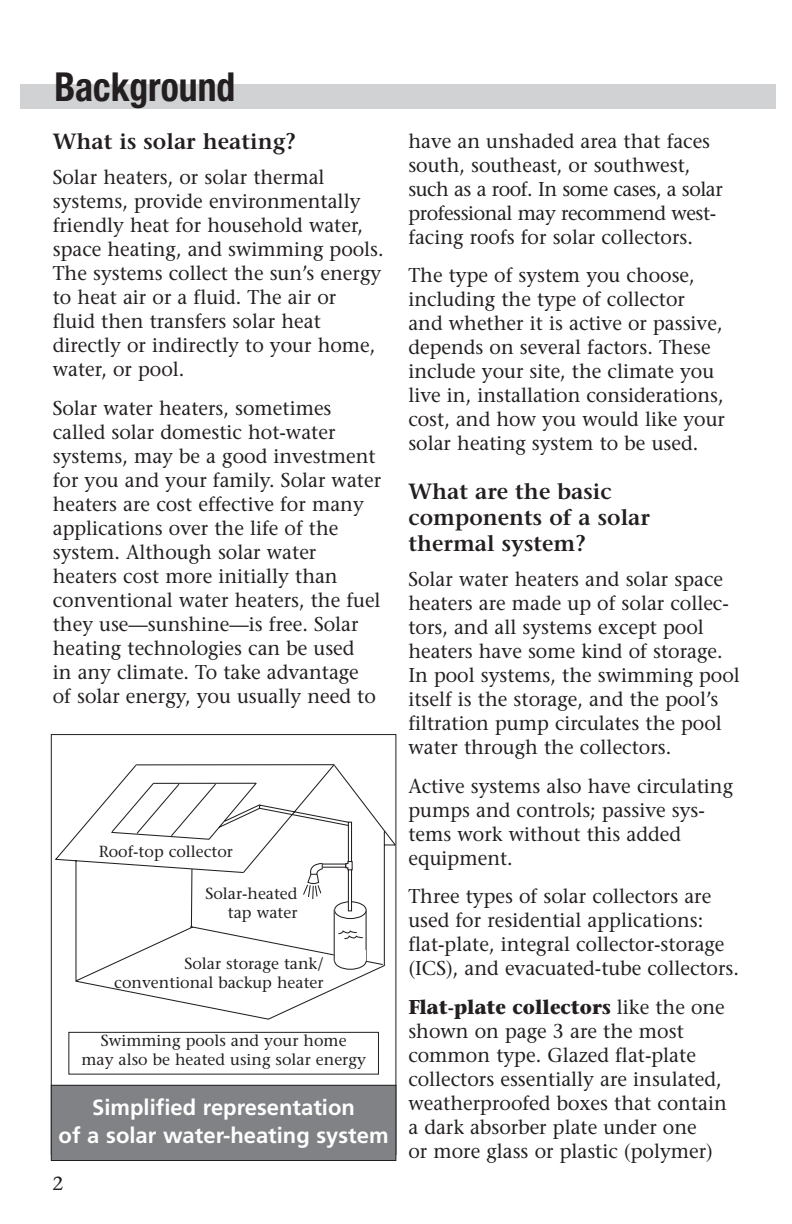
<style>
.page{position:relative;width:792px;height:1224px;background:#fff}
.page>*{position:absolute;margin:0;border:0;box-sizing:border-box;transform-origin:0 0}
.t1{font:700 condensed 40px "Helvetica Neue";color:#231f20;scale:.94 1}
.t2{font:600 22px/26.4px "Stone Serif";color:#231f20}
.t3{font:700 22px/28px "Frutiger";color:#fff;text-align:center}
.t4{font:20px/24px "Stone Serif";color:#231f20}
.t5{font:19px "Stone Serif";color:#231f20}
.t6{font:16px/19px "Stone Serif";color:#231f20;text-align:right}
.s1{font-weight:700}
</style>
<div class="page">
<div style="left:20px;top:85px;width:756px;height:24px;background:#d1d2d4"></div>
<svg style="left:55px;top:764px;width:339px;height:256px"></svg>
<hr style="left:366px;top:911px;width:1px;height:51px;background:#231f20">
<div style="left:335px;top:902px;width:31px;height:17px;background:#fff;border-radius:50%"></div>
<div style="left:334px;top:901px;width:33px;height:18px;border:1px solid #231f20;border-radius:50%"></div>
<div style="left:348px;top:822px;width:4px;height:89px;border:1px solid #231f20"></div>
<svg style="left:219px;top:764px;width:134px;height:136px"></svg>
<hr style="left:334px;top:910px;width:1px;height:51px;background:#231f20">
<svg style="left:334px;top:929px;width:33px;height:41px"></svg>
<div style="left:51px;top:1085px;width:345px;height:75px;background:#808285"></div>
<div style="left:51px;top:1085px;width:345px;height:76px;border:1px solid #231f20"></div>
<div style="left:69px;top:1032px;width:310px;height:42px;border:1px solid #231f20"></div>
<h1 class="t1" style="left:54px;top:72px;width:194px">Background</h1>
<p class="t2" style="left:53px;top:131px;width:245px">What is solar heating?</p>
<p class="t4" style="left:53px;top:167px;width:332px">Solar heaters, or solar thermal systems, provide environmentally friendly heat for household water, space heating, and swimming pools.<br>The systems collect the sun’s energy to heat air or a fluid. The air or<br>fluid then transfers solar heat directly or indirectly to your home, water, or pool.</p>
<p class="t4" style="left:53px;top:398px;width:330px">Solar water heaters, sometimes called solar domestic hot-water systems, may be a good investment for you and your family. Solar water heaters are cost effective for many applications over the life of the system. Although solar water heaters cost more initially than conventional water heaters, the fuel they use—sunshine—is free. Solar heating technologies can be used<br>in any climate. To take advantage of solar energy, you usually need to</p>
<p class="t6" style="left:99px;top:844px;width:136px">Roof-top collector</p>
<p class="t6" style="left:205px;top:885px;width:94px">Solar-heated tap water</p>
<p class="t6" style="left:114px;top:955px;width:211px">Solar storage tank/ conventional backup heater</p>
<p class="t6" style="left:81px;top:1033px;width:286px;text-align:center">Swimming pools and your home<br>may also be heated using solar energy</p>
<p class="t3" style="left:59px;top:1095px;width:332px">Simplified representation<br>of a solar water-heating system</p>
<p class="t5" style="left:52px;top:1176px;width:12px">2</p>
<p class="t4" style="left:408px;top:131px;width:316px">have an unshaded area that faces south, southeast, or southwest, such as a roof. In some cases, a solar professional may recommend west&shy;facing roofs for solar collectors.</p>
<p class="t4" style="left:408px;top:265px;width:318px">The type of system you choose, including the type of collector<br>and whether it is active or passive, depends on several factors. These include your site, the climate you live in, installation considerations, cost, and how you would like your solar heating system to be used.</p>
<p class="t2" style="left:408px;top:480px;width:243px">What are the basic components of a solar thermal system?</p>
<p class="t4" style="left:408px;top:570px;width:333px">Solar water heaters and solar space heaters are made up of solar collec&shy;tors, and all systems except pool heaters have some kind of storage.<br>In pool systems, the swimming pool itself is the storage, and the pool’s filtration pump circulates the pool water through the collectors.</p>
<p class="t4" style="left:408px;top:776px;width:326px">Active systems also have circulating pumps and controls; passive sys&shy;tems work without this added equipment.</p>
<p class="t4" style="left:408px;top:886px;width:332px">Three types of solar collectors are used for residential applications: flat-plate, integral collector-storage (ICS), and evacuated-tube collectors.</p>
<p class="t4" style="left:408px;top:997px;width:320px"><span class="s1">Flat-plate collectors</span> like the one shown on page 3 are the most common type. Glazed flat-plate collectors essentially are insulated, weatherproofed boxes that contain a dark absorber plate under one<br>or more glass or plastic (polymer)</p>
</div>
